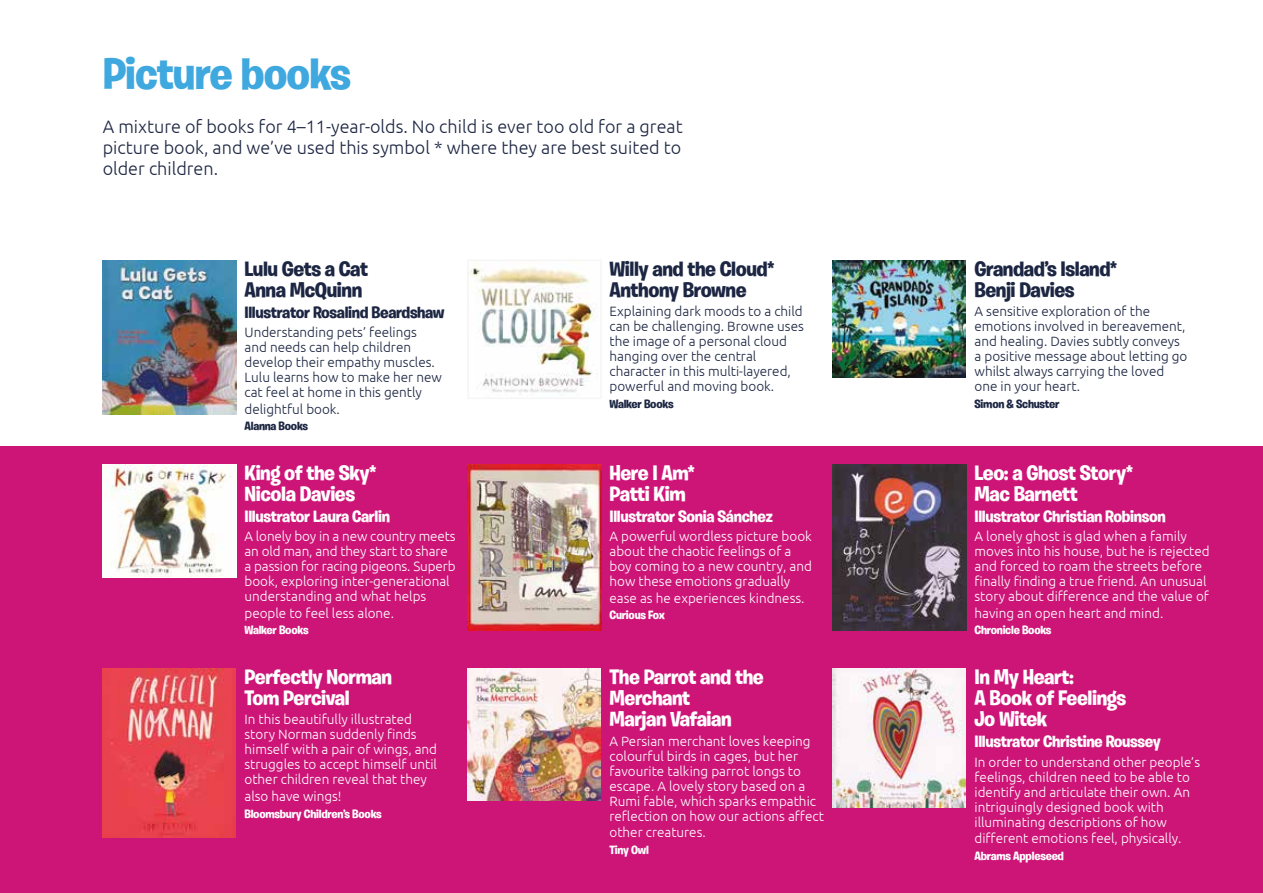
<style>
.page{position:relative;width:1263px;height:893px;background:#fff}
.page>*{position:absolute;margin:0;border:0;box-sizing:border-box;transform-origin:0 0}
.t1{font:700 45px "Burbank Big";letter-spacing:-.02em;color:#3fa8df}
.t2{font:700 21px/21px "Burbank Big";letter-spacing:-.02em;color:#fff}
.t3{font:700 21px/21px "Burbank Big";letter-spacing:-.02em;color:#1c2642}
.t4{font:300 18px/21px "Ubuntu";color:#1c2642;text-align:justify}
.t5{font:700 16.5px "Burbank Big";letter-spacing:-.02em;color:#fff}
.t6{font:700 16.5px "Burbank Big";letter-spacing:-.02em;color:#1c2642}
.t7{font:300 13.5px/15px "Ubuntu";color:#fff}
.t8{font:300 13.5px/15px "Ubuntu";color:#1c2642}
.t9{font:700 12px "Burbank Big";letter-spacing:-.02em;color:#fff}
.t10{font:700 12px "Burbank Big";letter-spacing:-.02em;color:#1c2642}
</style>
<div class="page">
<div style="left:0;top:446px;width:1263px;height:447px;background:#cd1578"></div>
<img style="left:468px;top:464px;width:133px;height:166px">
<img style="left:103px;top:260px;width:133px;height:154px">
<img style="left:833px;top:464px;width:133px;height:166px">
<img style="left:833px;top:260px;width:133px;height:118px">
<img style="left:833px;top:668px;width:133px;height:140px">
<img style="left:103px;top:464px;width:133px;height:113px">
<img style="left:103px;top:668px;width:133px;height:169px">
<img style="left:468px;top:668px;width:133px;height:132px">
<img style="left:470px;top:266px;width:124px;height:127px">
<h1 class="t1" style="left:103px;top:46px;width:250px">Picture books</h1>
<h3 class="t4" style="left:103px;top:116px;width:581px">A mixture of books for 4–11-year-olds. No child is ever too old for a great picture book, and we’ve used this symbol * where they are best suited to older children.</h3>
<h2 class="t3" style="left:244px;top:258px;width:125px">Lulu Gets a Cat<br>Anna McQuinn</h2>
<p class="t6" style="left:244px;top:302px;width:202px">Illustrator Rosalind Beardshaw</p>
<p class="t8" style="left:244px;top:325px;width:199px">Understanding pets’ feelings and needs can help children develop their empathy muscles.<br>Lulu learns how to make her new cat feel at home in this gently</p>
<p class="t8" style="left:244px;top:401px;width:97px">delightful book.</p>
<p class="t10" style="left:244px;top:419px;width:65px">Alanna Books</p>
<h2 class="t2" style="left:244px;top:462px;width:133px">King of the Sky*<br>Nicola Davies</h2>
<p class="t5" style="left:244px;top:506px;width:147px">Illustrator Laura Carlin</p>
<p class="t7" style="left:244px;top:529px;width:213px">A lonely boy in a new country meets an old man, and they start to share a passion for racing pigeons. Superb book, exploring inter-generational understanding and what helps</p>
<p class="t7" style="left:244px;top:605px;width:151px">people to feel less alone.</p>
<p class="t9" style="left:244px;top:623px;width:66px">Walker Books</p>
<h2 class="t2" style="left:244px;top:667px;width:149px">Perfectly Norman<br>Tom Percival</h2>
<p class="t7" style="left:244px;top:712px;width:194px">In this beautifully illustrated story Norman suddenly finds himself with a pair of wings, and struggles to accept himself until other children reveal that they</p>
<p class="t7" style="left:244px;top:788px;width:99px">also have wings!</p>
<p class="t9" style="left:244px;top:806px;width:139px">Bloomsbury Children’s Books</p>
<h2 class="t3" style="left:609px;top:258px;width:166px">Willy and the Cloud*<br>Anthony Browne</h2>
<p class="t8" style="left:609px;top:304px;width:196px">Explaining dark moods to a child can be challenging. Browne uses the image of a personal cloud hanging over the central character in this multi-layered, powerful and moving book.</p>
<p class="t10" style="left:609px;top:396px;width:66px">Walker Books</p>
<h2 class="t2" style="left:609px;top:462px;width:87px">Here I Am*<br>Patti Kim</h2>
<p class="t5" style="left:609px;top:506px;width:165px">Illustrator Sonia Sánchez</p>
<p class="t7" style="left:609px;top:529px;width:204px">A powerful wordless picture book about the chaotic feelings of a boy coming to a new country, and how these emotions gradually</p>
<p class="t7" style="left:609px;top:590px;width:196px">ease as he experiences kindness.</p>
<p class="t9" style="left:609px;top:608px;width:57px">Curious Fox</p>
<h2 class="t2" style="left:609px;top:667px;width:156px">The Parrot and the<br>Merchant<br>Marjan Vafaian</h2>
<p class="t7" style="left:609px;top:733px;width:216px">A Persian merchant loves keeping colourful birds in cages, but her favourite talking parrot longs to escape. A lovely story based on a Rumi fable, which sparks empathic reflection on how our actions affect</p>
<p class="t7" style="left:609px;top:824px;width:98px">other creatures.</p>
<p class="t9" style="left:609px;top:842px;width:41px">Tiny Owl</p>
<h2 class="t3" style="left:974px;top:258px;width:144px">Grandad’s Island*<br>Benji Davies</h2>
<p class="t8" style="left:974px;top:304px;width:214px">A sensitive exploration of the emotions involved in bereavement, and healing. Davies subtly conveys a positive message about letting go whilst always carrying the loved one in your heart.</p>
<p class="t10" style="left:974px;top:396px;width:86px">Simon &amp; Schuster</p>
<h2 class="t2" style="left:974px;top:462px;width:160px">Leo: a Ghost Story*<br>Mac Barnett</h2>
<p class="t5" style="left:974px;top:506px;width:193px">Illustrator Christian Robinson</p>
<p class="t7" style="left:974px;top:529px;width:237px">A lonely ghost is glad when a family moves into his house, but he is rejected and forced to roam the streets before finally finding a true friend. An unusual story about difference and the value of</p>
<p class="t7" style="left:974px;top:605px;width:190px">having an open heart and mind.</p>
<p class="t9" style="left:974px;top:623px;width:78px">Chronicle Books</p>
<h2 class="t2" style="left:974px;top:667px;width:153px">In My Heart:<br>A Book of Feelings<br>Jo Witek</h2>
<p class="t5" style="left:974px;top:732px;width:188px">Illustrator Christine Roussey</p>
<p class="t7" style="left:974px;top:754px;width:227px">In order to understand other people’s feelings, children need to be able to identify and articulate their own. An intriguingly designed book with illuminating descriptions of how</p>
<p class="t7" style="left:974px;top:830px;width:208px">different emotions feel, physically.</p>
<p class="t9" style="left:974px;top:848px;width:91px">Abrams Appleseed</p>
</div>
